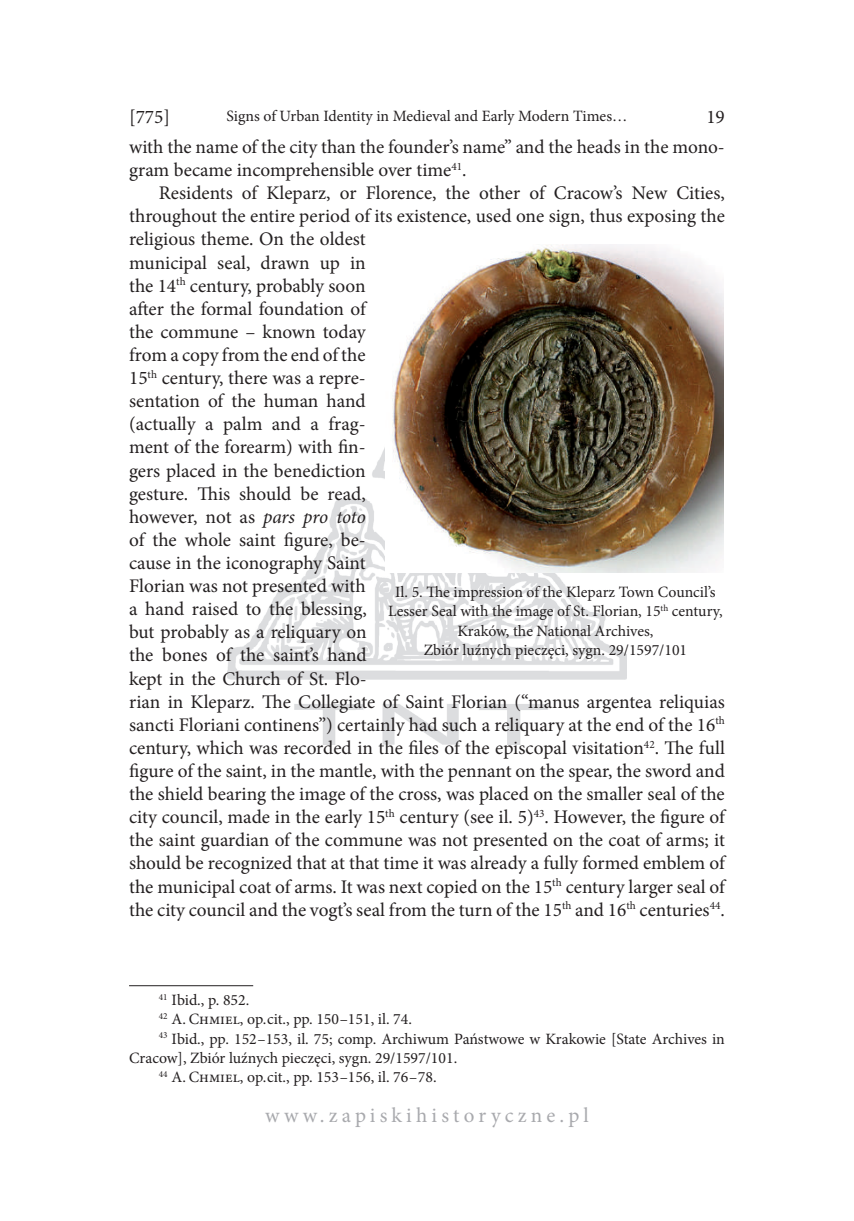
<style>
.page{position:relative;width:854px;height:1221px;background:#fff}
.page>*{position:absolute;margin:0;border:0;box-sizing:border-box;transform-origin:0 0}
.t1{font:21px "Minion Pro";color:#a8a9ad}
.t2{font:19.25px/29.8px "Minion Pro";color:#231f20;text-align:right}
.t3{font:15.75px/19.2px "Minion Pro";color:#231f20;text-align:center}
.t4{font:15.75px "Minion Pro";letter-spacing:-.02em;color:#231f20}
.s1{font-style:italic}
</style>
<div class="page">
<img style="left:227px;top:447px;width:399px;height:297px">
<hr style="left:129px;top:985px;width:124px;height:1px;background:#231f20">
<img style="left:385px;top:245px;width:338px;height:328px">
<p class="t2" style="left:129px;top:102px;width:43px">[775]</p>
<p class="t4" style="left:226px;top:105px;width:402px">Signs of Urban Identity in Medieval and Early Modern Times…</p>
<p class="t2" style="left:129px;top:102px;width:597px">19<br>with the name of the city than the founder’s name” and the heads in the mono-</p>
<p class="t2" style="left:129px;top:155px;width:339px">gram became incomprehensible over time<sup>41</sup>.</p>
<p class="t2" style="left:159px;top:178px;width:567px">Residents of Kleparz, or Florence, the other of Cracow’s New Cities,</p>
<p class="t2" style="left:129px;top:201px;width:597px">throughout the entire period of its existence, used one sign, thus exposing the</p>
<p class="t2" style="left:129px;top:224px;width:238px">religious theme. On the oldest</p>
<p class="t2" style="left:129px;top:247px;width:238px">municipal seal, drawn up in</p>
<p class="t2" style="left:129px;top:271px;width:238px">the 14<sup>th</sup> century, probably soon</p>
<p class="t2" style="left:129px;top:294px;width:240px">after the formal foundation of</p>
<p class="t2" style="left:129px;top:317px;width:238px">the commune – known today</p>
<p class="t2" style="left:129px;top:340px;width:238px">from a copy from the end of the</p>
<p class="t2" style="left:129px;top:363px;width:238px">15<sup>th</sup> century, there was a repre-</p>
<p class="t2" style="left:129px;top:386px;width:238px">sentation of the human hand</p>
<p class="t2" style="left:129px;top:409px;width:238px">(actually a palm and a frag-</p>
<p class="t2" style="left:129px;top:432px;width:238px">ment of the forearm) with fin-</p>
<p class="t2" style="left:129px;top:455px;width:238px">gers placed in the benediction</p>
<p class="t2" style="left:129px;top:478px;width:238px">gesture. This should be read,</p>
<p class="t2" style="left:129px;top:502px;width:238px">however, not as <span class="s1">pars pro toto</span></p>
<p class="t2" style="left:129px;top:525px;width:238px">of the whole saint figure, be-</p>
<p class="t2" style="left:129px;top:548px;width:238px">cause in the iconography Saint</p>
<p class="t2" style="left:129px;top:571px;width:238px">Florian was not presented with</p>
<p class="t2" style="left:129px;top:594px;width:239px">a hand raised to the blessing,</p>
<p class="t2" style="left:129px;top:617px;width:239px">but probably as a reliquary on</p>
<p class="t2" style="left:129px;top:640px;width:239px">the bones of the saint’s hand</p>
<p class="t2" style="left:129px;top:663px;width:239px">kept in the Church of St. Flo-</p>
<p class="t2" style="left:129px;top:686px;width:597px">rian in Kleparz. The Collegiate of Saint Florian (“manus argentea reliquias</p>
<p class="t2" style="left:129px;top:709px;width:597px">sancti Floriani continens”) certainly had such a reliquary at the end of the 16<sup>th</sup></p>
<p class="t2" style="left:129px;top:733px;width:597px">century, which was recorded in the files of the episcopal visitation<sup>42</sup>. The full</p>
<p class="t2" style="left:129px;top:756px;width:597px">figure of the saint, in the mantle, with the pennant on the spear, the sword and</p>
<p class="t2" style="left:129px;top:779px;width:597px">the shield bearing the image of the cross, was placed on the smaller seal of the</p>
<p class="t2" style="left:129px;top:802px;width:599px">city council, made in the early 15<sup>th</sup> century (see il. 5)<sup>43</sup>. However, the figure of</p>
<p class="t2" style="left:129px;top:825px;width:597px">the saint guardian of the commune was not presented on the coat of arms; it</p>
<p class="t2" style="left:129px;top:848px;width:599px">should be recognized that at that time it was already a fully formed emblem of</p>
<p class="t2" style="left:129px;top:871px;width:599px">the municipal coat of arms. It was next copied on the 15<sup>th</sup> century larger seal of</p>
<p class="t2" style="left:129px;top:894px;width:597px">the city council and the vogt’s seal from the turn of the 15<sup>th</sup> and 16<sup>th</sup> centuries<sup>44</sup>.</p>
<p class="t3" style="left:388px;top:582px;width:336px">Il. 5. The impression of the Kleparz Town Council’s Lesser Seal with the image of St. Florian, 15<sup>th</sup> century, Kraków, the National Archives,<br>Zbiór luźnych pieczęci, sygn. 29/1597/101</p>
<p class="t3" style="left:159px;top:990px;width:92px"><sup>41</sup> Ibid., p. 852.</p>
<p class="t3" style="left:159px;top:1009px;width:254px"><sup>42</sup> A. Chmiel, op.cit., pp. 150–151, il. 74.</p>
<p class="t3" style="left:159px;top:1028px;width:567px"><sup>43</sup> Ibid., pp. 152–153, il. 75; comp. Archiwum Państwowe w Krakowie [State Archives in</p>
<p class="t3" style="left:129px;top:1048px;width:329px">Cracow], Zbiór luźnych pieczęci, sygn. 29/1597/101.</p>
<p class="t3" style="left:159px;top:1067px;width:279px"><sup>44</sup> A. Chmiel, op.cit., pp. 153–156, il. 76–78.</p>
<p class="t1" style="left:265px;top:1101px;width:325px">www.zapiskihistoryczne.pl</p>
</div>
